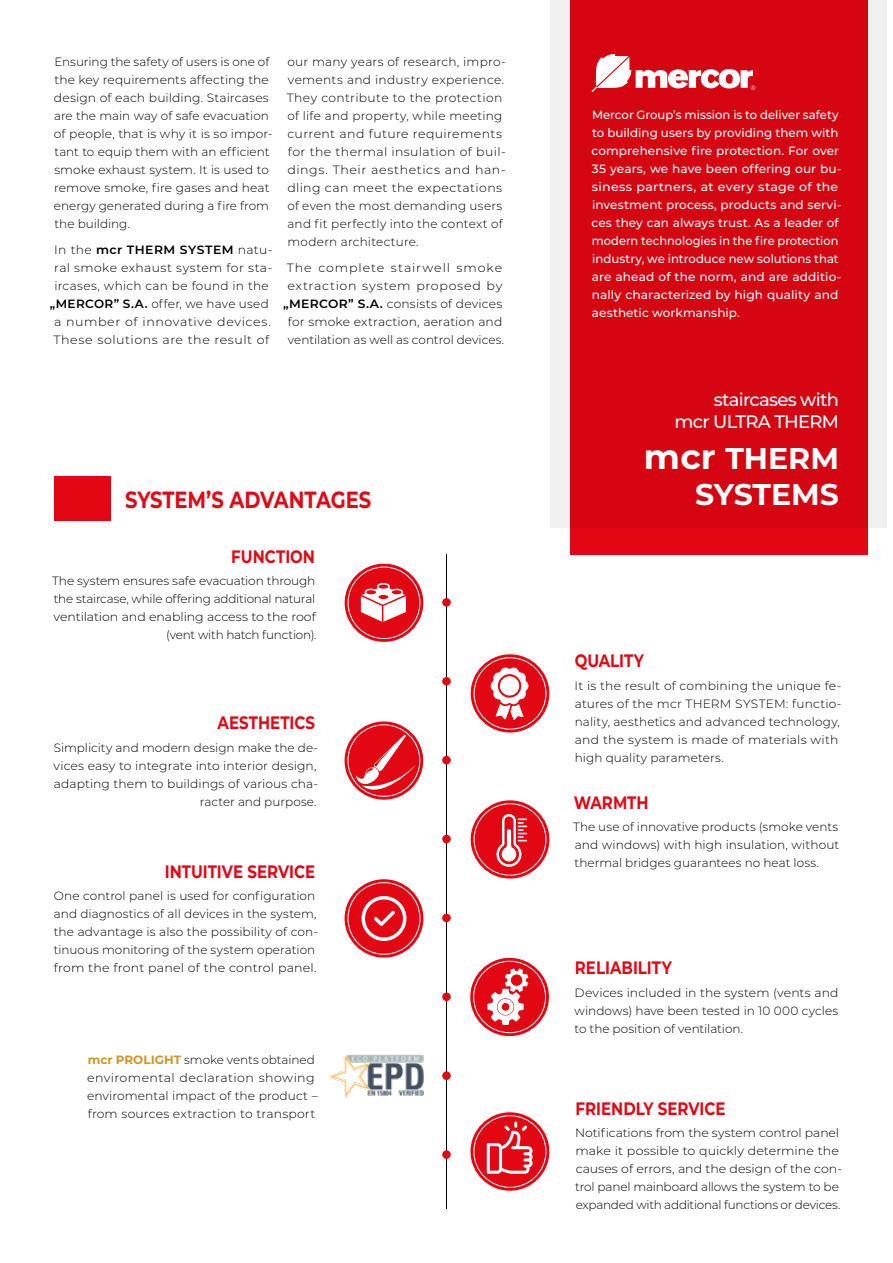
<style>
.page{position:relative;width:893px;height:1263px;background:#fff}
.page>*{position:absolute;margin:0;border:0;box-sizing:border-box;transform-origin:0 0}
.t1{font:700 30px "Montserrat";color:#fff}
.t2{font:700 23.4px "Montserrat";letter-spacing:-.005em;color:#e30613;scale:.83 1}
.t3{font:700 18px "Montserrat";color:#e30613;scale:.83 1}
.t4{font:500 18px/21.6px "Montserrat";letter-spacing:-.04em;color:#fff;text-align:right}
.t5{font:300 12px/18px "Montserrat";letter-spacing:.01em;color:#000}
.t6{font:500 12px/18px "Montserrat";letter-spacing:.005em;color:#fff}
.t7{font:300 12px/18px "Montserrat";letter-spacing:-.01em;color:#000}
.t8{font:300 12px/18px "Montserrat";letter-spacing:.035em;color:#000;text-align:center}
.t9{font:300 12px/18px "Montserrat";letter-spacing:.01em;color:#000;text-align:center;scale:1.05 1}
.t10{font:300 12px/18px "Montserrat";letter-spacing:-.015em;color:#000;text-align:right}
.s1{font-weight:600}
.s2{font-size:34.5px}
.s3{font-weight:700;color:#d09624}
</style>
<div class="page">
<img style="left:329px;top:1054px;width:95px;height:44px">
<hr style="left:446px;top:554px;width:1px;height:655px;background:#000">
<svg style="left:471px;top:654px;width:78px;height:78px;background:#e51824"></svg>
<div style="left:474px;top:657px;width:72px;height:72px;border:1px solid #fff;border-radius:50%"></div>
<svg style="left:491px;top:667px;width:37px;height:53px"></svg>
<div style="left:443px;top:677px;width:7px;height:8px;background:#e30613;border-radius:50%"></div>
<div style="left:442px;top:677px;width:9px;height:8px;border:1px solid #e30613;border-radius:50%"></div>
<div style="left:443px;top:756px;width:7px;height:8px;background:#e30613;border-radius:50%"></div>
<div style="left:442px;top:756px;width:9px;height:8px;border:1px solid #e30613;border-radius:50%"></div>
<div style="left:443px;top:599px;width:7px;height:7px;background:#e30613;border-radius:50%"></div>
<div style="left:442px;top:598px;width:9px;height:9px;border:1px solid #e30613;border-radius:50%"></div>
<div style="left:443px;top:835px;width:7px;height:8px;background:#e30613;border-radius:50%"></div>
<div style="left:442px;top:835px;width:9px;height:8px;border:1px solid #e30613;border-radius:50%"></div>
<div style="left:345px;top:564px;width:78px;height:78px;background:#e30613;border-radius:50%"></div>
<div style="left:348px;top:567px;width:72px;height:72px;border:1px solid #fff;border-radius:50%"></div>
<svg style="left:361px;top:583px;width:45px;height:39px"></svg>
<div style="left:443px;top:1072px;width:7px;height:7px;background:#e30613;border-radius:50%"></div>
<div style="left:442px;top:1071px;width:9px;height:9px;border:1px solid #e30613;border-radius:50%"></div>
<svg style="left:470px;top:958px;width:79px;height:78px;background:#e51925"></svg>
<div style="left:473px;top:961px;width:73px;height:72px;border:1px solid #fff;border-radius:50%"></div>
<svg style="left:487px;top:968px;width:41px;height:57px"></svg>
<svg style="left:470px;top:1112px;width:79px;height:79px;background:#e51e2a"></svg>
<div style="left:474px;top:1115px;width:72px;height:73px;border:1px solid #fff;border-radius:50%"></div>
<svg style="left:487px;top:1121px;width:46px;height:53px"></svg>
<div style="left:443px;top:1151px;width:7px;height:7px;background:#e30613;border-radius:50%"></div>
<div style="left:442px;top:1150px;width:9px;height:9px;border:1px solid #e30613;border-radius:50%"></div>
<svg style="left:345px;top:879px;width:78px;height:79px;background:#e51925"></svg>
<div style="left:348px;top:882px;width:72px;height:72px;border:1px solid #fff;border-radius:50%"></div>
<svg style="left:361px;top:896px;width:45px;height:45px"></svg>
<div style="left:443px;top:993px;width:7px;height:7px;background:#e30613;border-radius:50%"></div>
<div style="left:442px;top:992px;width:9px;height:9px;border:1px solid #e30613;border-radius:50%"></div>
<svg style="left:345px;top:721px;width:78px;height:79px"></svg>
<svg style="left:356px;top:735px;width:60px;height:65px"></svg>
<div style="left:443px;top:914px;width:7px;height:8px;background:#e30613;border-radius:50%"></div>
<div style="left:442px;top:914px;width:9px;height:8px;border:1px solid #e30613;border-radius:50%"></div>
<div style="left:471px;top:800px;width:78px;height:78px;background:#e30613;border-radius:50%"></div>
<div style="left:474px;top:803px;width:72px;height:72px;border:1px solid #fff;border-radius:50%"></div>
<svg style="left:496px;top:814px;width:31px;height:53px"></svg>
<div style="left:550px;top:0;width:337px;height:527px;background:#f0f0f0"></div>
<div style="left:570px;top:0;width:297px;height:554px;background:#d50511"></div>
<svg style="left:591px;top:54px;width:164px;height:38px"></svg>
<div style="left:54px;top:476px;width:57px;height:45px;background:#e30613"></div>
<p class="t5" style="left:54px;top:52px;width:220px">Ensuring the safety of users is one of the key requirements affecting the design of each building. Staircases are the main way of safe evacuation of people, that is why it is so impor&shy;tant to equip them with an efficient smoke exhaust system. It is used to remove smoke, fire gases and heat energy generated during a fire from the building.</p>
<p class="t8" style="left:50px;top:240px;width:224px">In the <span class="s1">mcr THERM SYSTEM</span> natu&shy;ral smoke exhaust system for sta&shy;ircases, which can be found in the <span class="s1">„MERCOR” S.A.</span> offer, we have used a number of innovative devices.<br>These solutions are the result of</p>
<p class="t5" style="left:287px;top:52px;width:221px">our many years of research, impro&shy;vements and industry experience.<br>They contribute to the protection of life and property, while meeting current and future requirements for the thermal insulation of buil&shy;dings. Their aesthetics and han&shy;dling can meet the expectations of even the most demanding users and fit perfectly into the context of modern architecture.</p>
<p class="t9" style="left:283px;top:258px;width:212px">The complete stairwell smoke extraction system proposed by <span class="s1">„MERCOR” S.A.</span> consists of devices for smoke extraction, aeration and ventilation as well as control devices.</p>
<p class="t6" style="left:591px;top:106px;width:251px">Mercor Group’s mission is to deliver safety to building users by providing them with comprehensive fire protection. For over 35 years, we have been offering our bu&shy;siness partners, at every stage of the investment process, products and servi&shy;ces they can always trust. As a leader of modern technologies in the fire protection industry, we introduce new solutions that are ahead of the norm, and are additio&shy;nally characterized by high quality and aesthetic workmanship.</p>
<h3 class="t4" style="left:674px;top:388px;width:166px">staircases with mcr ULTRA THERM</h3>
<h1 class="t1" style="left:644px;top:437px;width:197px"><span class="s2">mcr</span> THERM</h1>
<h2 class="t2" style="left:125px;top:483px;width:298px">SYSTEM’S ADVANTAGES</h2>
<h1 class="t1" style="left:695px;top:473px;width:145px">SYSTEMS</h1>
<h3 class="t3" style="left:231px;top:543px;width:102px">FUNCTION</h3>
<p class="t10" style="left:52px;top:571px;width:266px">The system ensures safe evacuation through the staircase, while offering additional natural ventilation and enabling access to the roof (vent with hatch function).</p>
<h3 class="t3" style="left:218px;top:710px;width:119px">AESTHETICS</h3>
<p class="t5" style="left:54px;top:738px;width:266px;text-align:right">Simplicity and modern design make the de&shy;vices easy to integrate into interior design, adapting them to buildings of various cha&shy;racter and purpose.</p>
<h3 class="t3" style="left:165px;top:859px;width:182px">INTUITIVE SERVICE</h3>
<p class="t5" style="left:54px;top:887px;width:266px">One control panel is used for configuration and diagnostics of all devices in the system, the advantage is also the possibility of con&shy;tinuous monitoring of the system operation from the front panel of the control panel.</p>
<p class="t5" style="left:87px;top:1050px;width:232px"><span class="s3">mcr PROLIGHT</span> smoke vents obtained enviromental declaration showing enviromental impact of the product – from sources extraction to transport</p>
<h3 class="t3" style="left:575px;top:648px;width:85px">QUALITY</h3>
<p class="t5" style="left:575px;top:676px;width:268px">It is the result of combining the unique fe&shy;atures of the mcr THERM SYSTEM: functio&shy;nality, aesthetics and advanced technology, and the system is made of materials with high quality parameters.</p>
<h3 class="t3" style="left:574px;top:789px;width:92px">WARMTH</h3>
<p class="t5" style="left:573px;top:817px;width:268px;text-align:justify">The use of innovative products (smoke vents and windows) with high insulation, without thermal bridges guarantees no heat loss.</p>
<h3 class="t3" style="left:575px;top:955px;width:118px">RELIABILITY</h3>
<p class="t5" style="left:575px;top:983px;width:265px;text-align:justify">Devices included in the system (vents and windows) have been tested in 10 000 cycles to the position of ventilation.</p>
<h3 class="t3" style="left:575px;top:1095px;width:182px">FRIENDLY SERVICE</h3>
<p class="t7" style="left:575px;top:1123px;width:268px">Notifications from the system control panel make it possible to quickly determine the causes of errors, and the design of the con&shy;trol panel mainboard allows the system to be expanded with additional functions or devices.</p>
</div>
